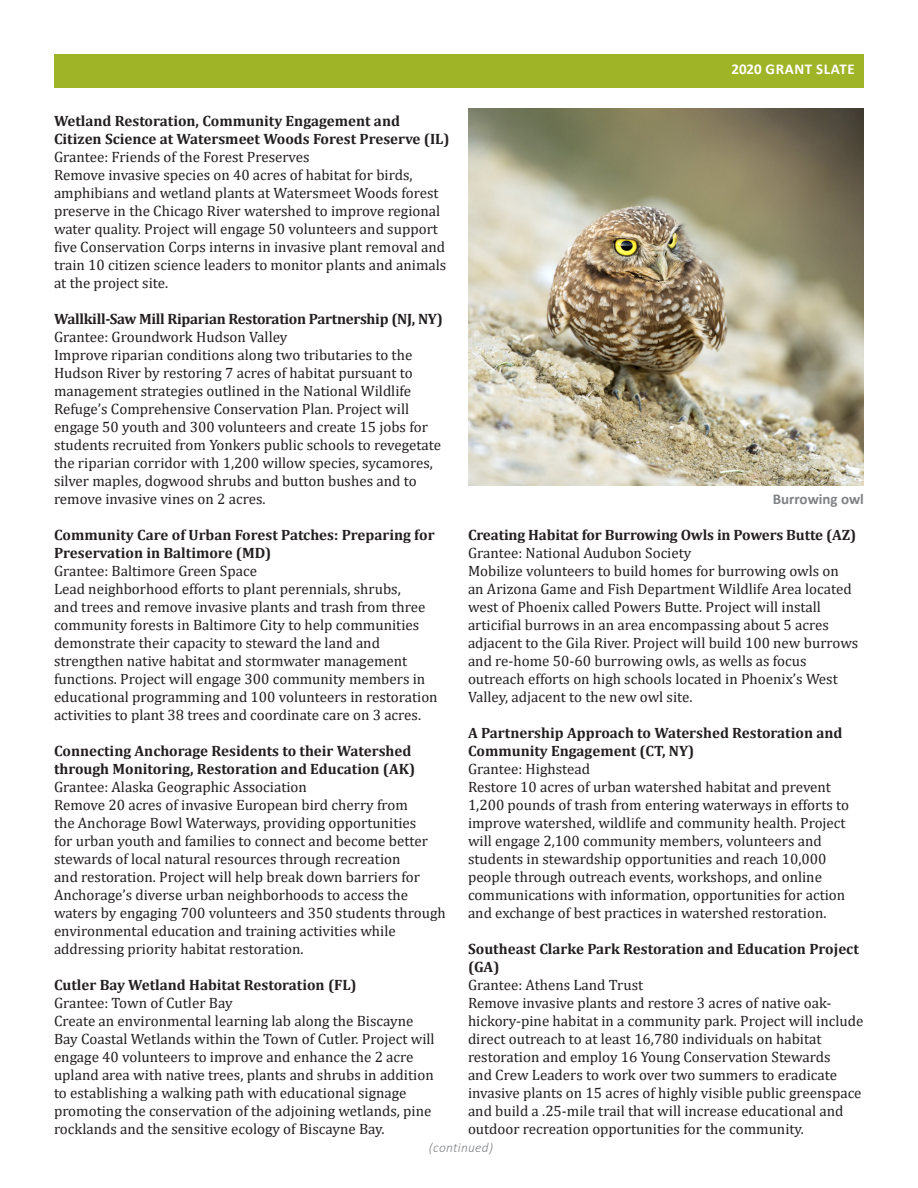
<style>
.page{position:relative;width:918px;height:1188px;background:#fff}
.page>*{position:absolute;margin:0;border:0;box-sizing:border-box;transform-origin:0 0}
.t1{font:15px/18px "Cambria";color:#231f20}
.t2{font:700 15px/18px "Cambria";color:#231f20}
.t3{font:700 15px "Cambria";letter-spacing:-.02em;color:#231f20}
.t4{font:700 15px "Calibri";letter-spacing:.04em;color:#fff}
.t5{font:700 15px "Calibri";color:#808285}
.t6{font:italic 300 13.5px "Calibri";letter-spacing:.02em;color:#808285}
</style>
<div class="page">
<div style="left:54px;top:54px;width:810px;height:33px;background:#a0b427"></div>
<img style="left:468px;top:108px;width:396px;height:378px">
<p class="t2" style="left:54px;top:111px;width:397px">Wetland Restoration, Community Engagement and<br>Citizen Science at Watersmeet Woods Forest Preserve (IL)</p>
<p class="t1" style="left:54px;top:148px;width:257px">Grantee: Friends of the Forest Preserves</p>
<p class="t1" style="left:54px;top:166px;width:394px">Remove invasive species on 40 acres of habitat for birds, amphibians and wetland plants at Watersmeet Woods forest preserve in the Chicago River watershed to improve regional water quality. Project will engage 50 volunteers and support five Conservation Corps interns in invasive plant removal and train 10 citizen science leaders to monitor plants and animals at the project site.</p>
<p class="t3" style="left:54px;top:308px;width:390px">Wallkill-Saw Mill Riparian Restoration Partnership (NJ, NY)</p>
<p class="t1" style="left:54px;top:328px;width:235px">Grantee: Groundwork Hudson Valley</p>
<p class="t1" style="left:54px;top:346px;width:389px">Improve riparian conditions along two tributaries to the Hudson River by restoring 7 acres of habitat pursuant to management strategies outlined in the National Wildlife Refuge’s Comprehensive Conservation Plan. Project will engage 50 youth and 300 volunteers and create 15 jobs for students recruited from Yonkers public schools to revegetate the riparian corridor with 1,200 willow species, sycamores, silver maples, dogwood shrubs and button bushes and to remove invasive vines on 2 acres.</p>
<p class="t2" style="left:54px;top:525px;width:382px">Community Care of Urban Forest Patches: Preparing for<br>Preservation in Baltimore (MD)</p>
<p class="t1" style="left:54px;top:562px;width:204px">Grantee: Baltimore Green Space</p>
<p class="t1" style="left:54px;top:580px;width:385px">Lead neighborhood efforts to plant perennials, shrubs,<br>and trees and remove invasive plants and trash from three community forests in Baltimore City to help communities demonstrate their capacity to steward the land and strengthen native habitat and stormwater management functions. Project will engage 300 community members in educational programming and 100 volunteers in restoration activities to plant 38 trees and coordinate care on 3 acres.</p>
<p class="t2" style="left:54px;top:741px;width:363px">Connecting Anchorage Residents to their Watershed through Monitoring, Restoration and Education (AK)</p>
<p class="t1" style="left:54px;top:778px;width:254px">Grantee: Alaska Geographic Association</p>
<p class="t1" style="left:54px;top:796px;width:393px">Remove 20 acres of invasive European bird cherry from<br>the Anchorage Bowl Waterways, providing opportunities<br>for urban youth and families to connect and become better stewards of local natural resources through recreation<br>and restoration. Project will help break down barriers for Anchorage’s diverse urban neighborhoods to access the waters by engaging 700 volunteers and 350 students through environmental education and training activities while addressing priority habitat restoration.</p>
<p class="t2" style="left:54px;top:975px;width:304px">Cutler Bay Wetland Habitat Restoration (FL)</p>
<p class="t1" style="left:54px;top:994px;width:180px">Grantee: Town of Cutler Bay</p>
<p class="t1" style="left:54px;top:1012px;width:382px">Create an environmental learning lab along the Biscayne Bay Coastal Wetlands within the Town of Cutler. Project will engage 40 volunteers to improve and enhance the 2 acre upland area with native trees, plants and shrubs in addition to establishing a walking path with educational signage promoting the conservation of the adjoining wetlands, pine rocklands and the sensitive ecology of Biscayne Bay.</p>
<p class="t4" style="left:731px;top:59px;width:125px">2020 GRANT SLATE</p>
<p class="t5" style="left:773px;top:488px;width:93px">Burrowing owl</p>
<p class="t2" style="left:468px;top:525px;width:390px">Creating Habitat for Burrowing Owls in Powers Butte (AZ)</p>
<p class="t1" style="left:468px;top:544px;width:225px">Grantee: National Audubon Society</p>
<p class="t1" style="left:468px;top:562px;width:392px">Mobilize volunteers to build homes for burrowing owls on<br>an Arizona Game and Fish Department Wildlife Area located west of Phoenix called Powers Butte. Project will install articifial burrows in an area encompassing about 5 acres adjacent to the Gila River. Project will build 100 new burrows and re-home 50-60 burrowing owls, as wells as focus outreach efforts on high schools located in Phoenix’s West Valley, adjacent to the new owl site.</p>
<p class="t2" style="left:468px;top:723px;width:376px">A Partnership Approach to Watershed Restoration and<br>Community Engagement (CT, NY)</p>
<p class="t1" style="left:468px;top:760px;width:124px">Grantee: Highstead</p>
<p class="t1" style="left:468px;top:778px;width:383px">Restore 10 acres of urban watershed habitat and prevent 1,200 pounds of trash from entering waterways in efforts to improve watershed, wildlife and community health. Project will engage 2,100 community members, volunteers and students in stewardship opportunities and reach 10,000 people through outreach events, workshops, and online communications with information, opportunities for action and exchange of best practices in watershed restoration.</p>
<p class="t2" style="left:468px;top:939px;width:392px">Southeast Clarke Park Restoration and Education Project (GA)</p>
<p class="t1" style="left:468px;top:976px;width:177px">Grantee: Athens Land Trust</p>
<p class="t1" style="left:468px;top:994px;width:397px">Remove invasive plants and restore 3 acres of native oak&shy;hickory-pine habitat in a community park. Project will include direct outreach to at least 16,780 individuals on habitat restoration and employ 16 Young Conservation Stewards<br>and Crew Leaders to work over two summers to eradicate invasive plants on 15 acres of highly visible public greenspace and build a .25-mile trail that will increase educational and outdoor recreation opportunities for the community.</p>
<p class="t6" style="left:429px;top:1139px;width:66px">(continued)</p>
</div>
